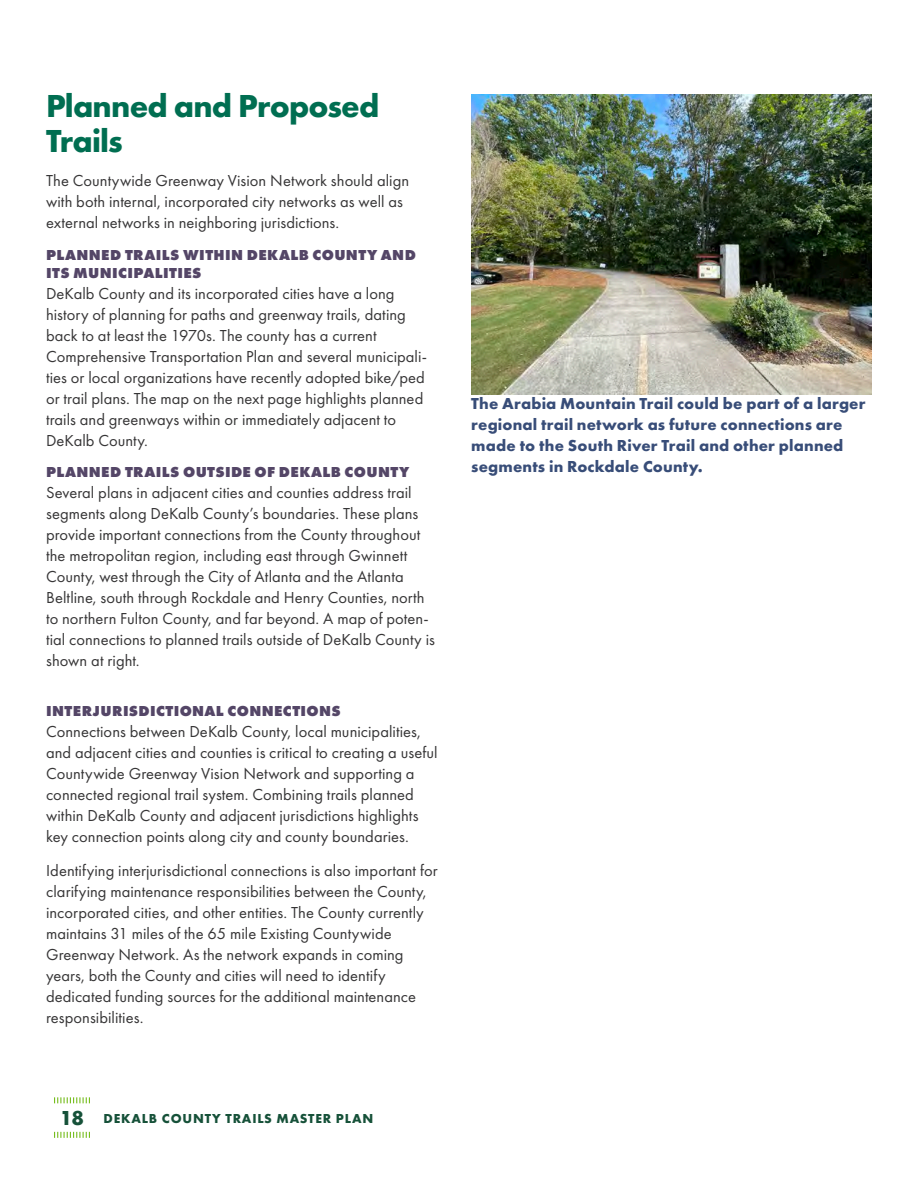
<style>
.page{position:relative;width:918px;height:1188px;background:#fff}
.page>*{position:absolute;margin:0;border:0;box-sizing:border-box;transform-origin:0 0}
.t1{font:700 33px/35.1px "Futura PT";letter-spacing:-.025em;color:#006e51}
.t2{font:16.5px/21px "Futura PT";letter-spacing:.005em;color:#363536}
.t3{font:700 16.5px/21px "Futura PT";letter-spacing:.01em;color:#384d78}
.t4{font:800 15px/18px "Futura PT";letter-spacing:.025em;color:#544667}
.t5{font:700 13.5px "Futura PT";letter-spacing:.06em;color:#165139}
.s1{font-size:21px}
</style>
<div class="page">
<img style="left:471px;top:94px;width:401px;height:301px">
<svg style="left:54px;top:1132px;width:36px;height:6px"></svg>
<svg style="left:54px;top:1097px;width:36px;height:6px"></svg>
<h1 class="t1" style="left:46px;top:87px;width:335px">Planned and Proposed<br>Trails</h1>
<p class="t2" style="left:46px;top:170px;width:365px">The Countywide Greenway Vision Network should align with both internal, incorporated city networks as well as external networks in neighboring jurisdictions.</p>
<p class="t4" style="left:46px;top:245px;width:371px">PLANNED TRAILS WITHIN DEKALB COUNTY AND<br>ITS MUNICIPALITIES</p>
<p class="t2" style="left:46px;top:283px;width:382px">DeKalb County and its incorporated cities have a long history of planning for paths and greenway trails, dating back to at least the 1970s. The county has a current Comprehensive Transportation Plan and several municipali&shy;ties or local organizations have recently adopted bike/ped or trail plans. The map on the next page highlights planned trails and greenways within or immediately adjacent to DeKalb County.</p>
<p class="t4" style="left:46px;top:463px;width:365px">PLANNED TRAILS OUTSIDE OF DEKALB COUNTY</p>
<p class="t2" style="left:46px;top:482px;width:390px">Several plans in adjacent cities and counties address trail segments along DeKalb County’s boundaries. These plans provide important connections from the County throughout the metropolitan region, including east through Gwinnett County, west through the City of Atlanta and the Atlanta Beltline, south through Rockdale and Henry Counties, north to northern Fulton County, and far beyond. A map of poten&shy;tial connections to planned trails outside of DeKalb County is shown at right.</p>
<p class="t4" style="left:46px;top:701px;width:296px">INTERJURISDICTIONAL CONNECTIONS</p>
<p class="t2" style="left:46px;top:721px;width:393px">Connections between DeKalb County, local municipalities, and adjacent cities and counties is critical to creating a useful Countywide Greenway Vision Network and supporting a connected regional trail system. Combining trails planned within DeKalb County and adjacent jurisdictions highlights key connection points along city and county boundaries.</p>
<p class="t2" style="left:46px;top:860px;width:393px">Identifying interjurisdictional connections is also important for clarifying maintenance responsibilities between the County, incorporated cities, and other entities. The County currently maintains 31 miles of the 65 mile Existing Countywide Greenway Network. As the network expands in coming years, both the County and cities will need to identify dedicated funding sources for the additional maintenance responsibilities.</p>
<p class="t5" style="left:60px;top:1110px;width:315px"><span class="s1">18</span> DEKALB COUNTY TRAILS MASTER PLAN</p>
<p class="t3" style="left:471px;top:393px;width:396px">The Arabia Mountain Trail could be part of a larger regional trail network as future connections are made to the South River Trail and other planned segments in Rockdale County.</p>
</div>
